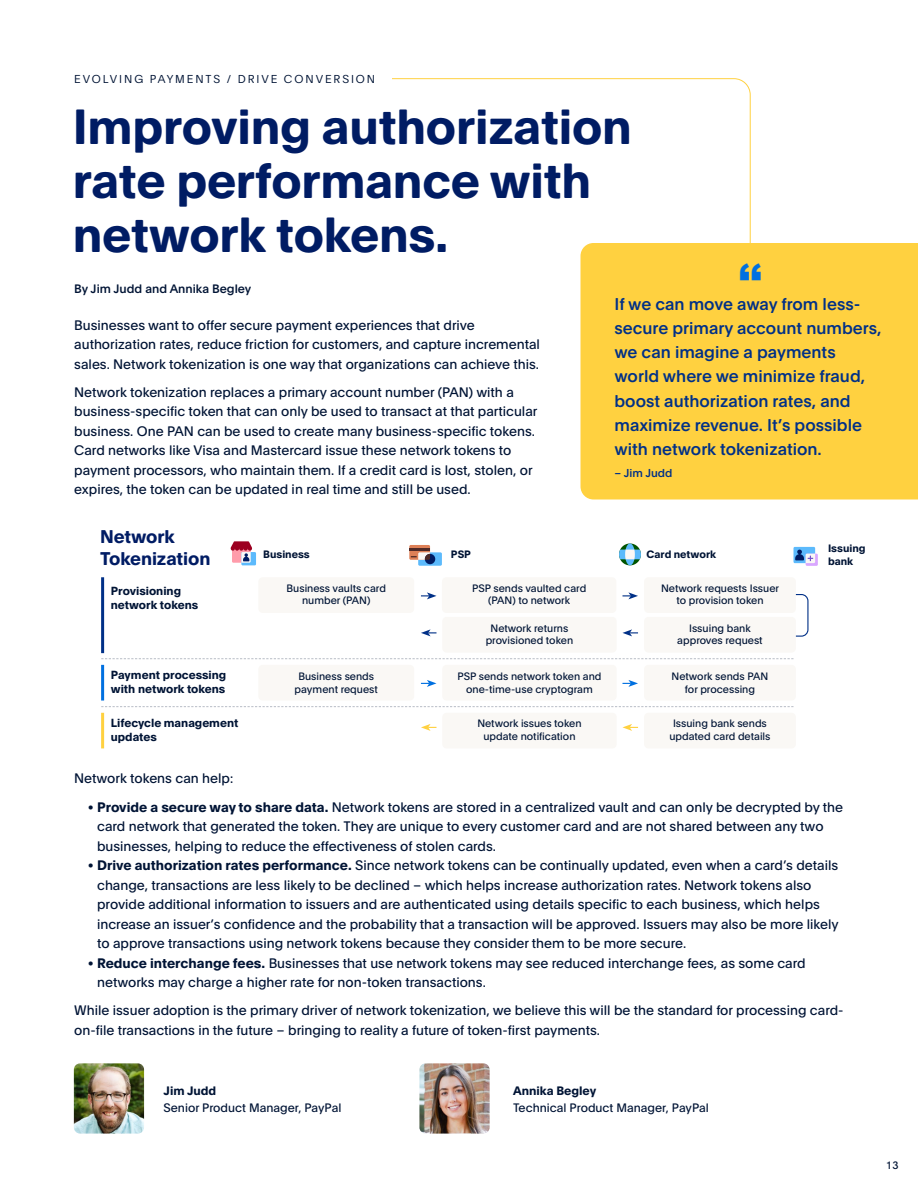
<style>
.page{position:relative;width:918px;height:1188px;background:#fff}
.page>*{position:absolute;margin:0;border:0;box-sizing:border-box;transform-origin:0 0}
.t1{font:700 48.3px/54px "Pay Pal Open";letter-spacing:-.005em;color:#001c64}
.t2{font:900 41.85px "Arial";color:#0070e0}
.t3{font:700 18px/21.6px "Pay Pal Open";letter-spacing:-.005em;color:#001c64}
.t4{font:500 16.65px/24.2px "Pay Pal Open";color:#003087}
.t5{font:13.5px/19.5px "Pay Pal Open";color:#001435}
.t6{font:12px "Pay Pal Open";color:#001435}
.t7{font:500 12px "Pay Pal Open";color:#001435}
.t8{font:700 12px "Pay Pal Open";color:#001435}
.t9{font:700 11.55px/13.8px "Pay Pal Open";color:#001435}
.t10{font:300 11.25px "Pay Pal Open";letter-spacing:.17em;color:#001435}
.t11{font:500 11.25px "Pay Pal Open";color:#003087}
.t12{font:10.5px/12.6px "Pay Pal Open";color:#001435;text-align:center}
.t13{font:700 10.5px/12.6px "Pay Pal Open";color:#001435}
.s1{font-weight:700}
</style>
<div class="page">
<svg style="left:392px;top:78px;width:359px;height:195px"></svg>
<div style="left:581px;top:243px;width:337px;height:257px;background:#ffd140"></div>
<img style="left:419px;top:1063px;width:71px;height:71px">
<img style="left:74px;top:1063px;width:70px;height:71px">
<div style="left:758px;top:594px;width:51px;height:43px;border:1px solid #003087;border-radius:6px"></div>
<div style="left:749px;top:598px;width:27px;height:35px;background:#fff;border-radius:50%"></div>
<div style="left:442px;top:577px;width:174px;height:36px;background:#faf8f5;border-radius:4px"></div>
<div style="left:258px;top:577px;width:156px;height:36px;background:#faf8f5;border-radius:4px"></div>
<div style="left:442px;top:665px;width:175px;height:36px;background:#faf8f5;border-radius:4px"></div>
<div style="left:258px;top:665px;width:156px;height:36px;background:#faf8f5;border-radius:4px"></div>
<div style="left:644px;top:577px;width:152px;height:36px;background:#faf8f5;border-radius:4px"></div>
<div style="left:442px;top:617px;width:175px;height:36px;background:#faf8f5;border-radius:4px"></div>
<div style="left:442px;top:713px;width:175px;height:35px;background:#faf8f5;border-radius:4px"></div>
<div style="left:644px;top:665px;width:152px;height:36px;background:#faf8f5;border-radius:4px"></div>
<svg style="left:101px;top:658px;width:693px;height:1px"></svg>
<svg style="left:101px;top:706px;width:693px;height:1px"></svg>
<div style="left:644px;top:617px;width:152px;height:36px;background:#faf8f5;border-radius:4px"></div>
<div style="left:644px;top:713px;width:152px;height:35px;background:#faf8f5;border-radius:4px"></div>
<svg style="left:619px;top:543px;width:22px;height:22px"></svg>
<div style="left:241px;top:552px;width:15px;height:13px;background:#5cbafc"></div>
<svg style="left:230px;top:541px;width:22px;height:22px"></svg>
<div style="left:794px;top:547px;width:21px;height:16px;background:#5cbafc"></div>
<div style="left:806px;top:554px;width:12px;height:12px;background:#d9a6ff"></div>
<svg style="left:795px;top:550px;width:20px;height:13px"></svg>
<div style="left:418px;top:552px;width:24px;height:14px;background:#5cbafc"></div>
<div style="left:409px;top:545px;width:21px;height:15px;background:#de8057"></div>
<div style="left:425px;top:554px;width:10px;height:10px;background:#001c63;border-radius:50%"></div>
<hr style="left:409px;top:548px;width:21px;height:3px;background:#4f2926">
<svg style="left:411px;top:552px;width:19px;height:8px"></svg>
<svg style="left:421px;top:592px;width:15px;height:7px"></svg>
<svg style="left:622px;top:592px;width:16px;height:7px"></svg>
<svg style="left:622px;top:680px;width:16px;height:7px"></svg>
<svg style="left:421px;top:680px;width:15px;height:7px"></svg>
<svg style="left:622px;top:629px;width:16px;height:7px"></svg>
<svg style="left:421px;top:629px;width:16px;height:7px"></svg>
<svg style="left:622px;top:724px;width:16px;height:7px"></svg>
<svg style="left:421px;top:724px;width:16px;height:7px"></svg>
<hr style="left:101px;top:577px;width:3px;height:76px;background:#003087">
<hr style="left:101px;top:665px;width:3px;height:36px;background:#0070e0">
<hr style="left:101px;top:713px;width:3px;height:35px;background:#ffd140">
<p class="t10" style="left:74px;top:71px;width:302px">EVOLVING PAYMENTS / DRIVE CONVERSION</p>
<h1 class="t1" style="left:73px;top:97px;width:561px">Improving authorization rate performance with network tokens.</h1>
<p class="t7" style="left:74px;top:280px;width:179px">By Jim Judd and Annika Begley</p>
<h2 class="t2" style="left:739px;top:249px;width:25px">‘‘</h2>
<p class="t5" style="left:74px;top:314px;width:467px">Businesses want to offer secure payment experiences that drive authorization rates, reduce friction for customers, and capture incremental sales. Network tokenization is one way that organizations can achieve this.</p>
<p class="t5" style="left:74px;top:382px;width:465px">Network tokenization replaces a primary account number (PAN) with a business-specific token that can only be used to transact at that particular business. One PAN can be used to create many business-specific tokens.<br>Card networks like Visa and Mastercard issue these network tokens to payment processors, who maintain them. If a credit card is lost, stolen, or expires, the token can be updated in real time and still be used.</p>
<p class="t4" style="left:615px;top:291px;width:268px">If we can move away from less&shy;secure primary account numbers, we can imagine a payments world where we minimize fraud, boost authorization rates, and maximize revenue. It’s possible with network tokenization.</p>
<p class="t11" style="left:615px;top:465px;width:59px">– Jim Judd</p>
<h3 class="t3" style="left:100px;top:525px;width:112px">Network<br>Tokenization</h3>
<p class="t9" style="left:111px;top:583px;width:89px">Provisioning network tokens</p>
<p class="t9" style="left:111px;top:668px;width:117px">Payment processing with network tokens</p>
<p class="t9" style="left:111px;top:715px;width:129px">Lifecycle management updates</p>
<p class="t13" style="left:263px;top:548px;width:48px">Business</p>
<p class="t13" style="left:451px;top:548px;width:22px">PSP</p>
<p class="t13" style="left:646px;top:548px;width:71px">Card network</p>
<p class="t13" style="left:828px;top:542px;width:39px">Issuing bank</p>
<p class="t12" style="left:287px;top:581px;width:101px">Business vaults card number (PAN)</p>
<p class="t12" style="left:472px;top:581px;width:116px">PSP sends vaulted card (PAN) to network</p>
<p class="t12" style="left:486px;top:621px;width:89px">Network returns provisioned token</p>
<p class="t12" style="left:457px;top:669px;width:146px">PSP sends network token and one-time-use cryptogram</p>
<p class="t12" style="left:477px;top:717px;width:106px">Network issues token update notification</p>
<p class="t12" style="left:661px;top:581px;width:120px">Network requests Issuer to provision token</p>
<p class="t12" style="left:677px;top:621px;width:87px">Issuing bank approves request</p>
<p class="t12" style="left:672px;top:669px;width:98px">Network sends PAN for processing</p>
<p class="t12" style="left:295px;top:669px;width:85px">Business sends payment request</p>
<p class="t12" style="left:669px;top:717px;width:103px">Issuing bank sends updated card details</p>
<p class="t5" style="left:74px;top:768px;width:161px">Network tokens can help:</p>
<p class="t5" style="left:97px;top:796px;width:748px;text-indent:-9px">• <span class="s1">Provide a secure way to share data.</span> Network tokens are stored in a centralized vault and can only be decrypted by the card network that generated the token. They are unique to every customer card and are not shared between any two businesses, helping to reduce the effectiveness of stolen cards.</p>
<p class="t5" style="left:97px;top:855px;width:743px;text-indent:-9px">• <span class="s1">Drive authorization rates performance.</span> Since network tokens can be continually updated, even when a card’s details change, transactions are less likely to be declined – which helps increase authorization rates. Network tokens also provide additional information to issuers and are authenticated using details specific to each business, which helps increase an issuer’s confidence and the probability that a transaction will be approved. Issuers may also be more likely to approve transactions using network tokens because they consider them to be more secure.</p>
<p class="t5" style="left:97px;top:952px;width:710px;text-indent:-9px">• <span class="s1">Reduce interchange fees.</span> Businesses that use network tokens may see reduced interchange fees, as some card networks may charge a higher rate for non-token transactions.</p>
<p class="t5" style="left:74px;top:1000px;width:771px">While issuer adoption is the primary driver of network tokenization, we believe this will be the standard for processing card&shy;on-file transactions in the future – bringing to reality a future of token-first payments.</p>
<p class="t8" style="left:164px;top:1082px;width:54px">Jim Judd</p>
<p class="t6" style="left:164px;top:1100px;width:179px">Senior Product Manager, PayPal</p>
<p class="t8" style="left:513px;top:1082px;width:85px">Annika Begley</p>
<p class="t6" style="left:513px;top:1100px;width:197px">Technical Product Manager, PayPal</p>
<p class="t12" style="left:887px;top:1159px;width:14px">13</p>
</div>
